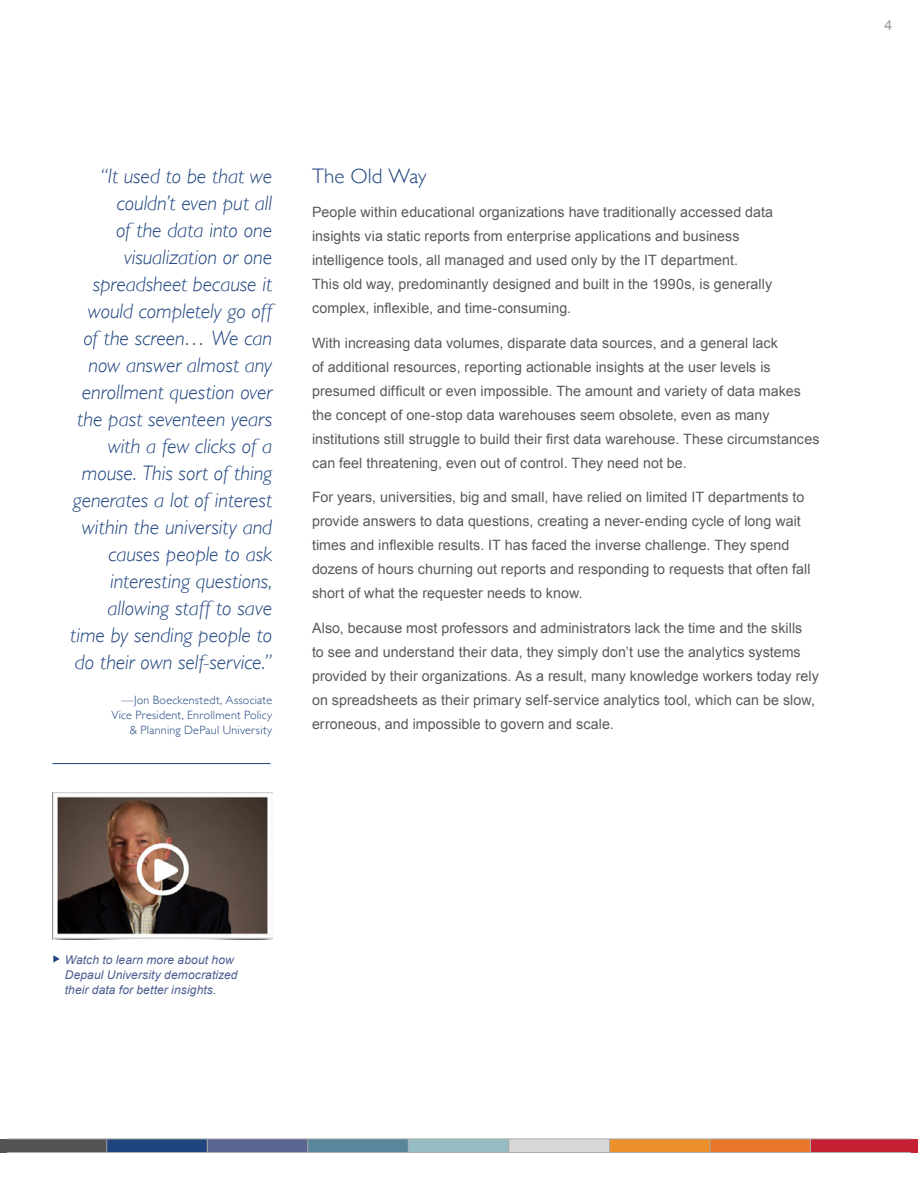
<style>
.page{position:relative;width:918px;height:1188px;background:#fff}
.page>*{position:absolute;margin:0;border:0;box-sizing:border-box;transform-origin:0 0}
.t1{font:italic 300 21px/27px "Gill Sans";color:#1f447e;text-align:right}
.t2{font:300 21px "Gill Sans";color:#1f447e}
.t3{font:14.25px/24px "Arial";letter-spacing:.005em;color:#58595b}
.t4{font:14.25px "Arial";color:#9b9b9b}
.t5{font:300 12px/15px "Gill Sans";letter-spacing:.02em;color:#1f447e;text-align:right}
.t6{font:italic 12px/15px "Arial";letter-spacing:.01em;color:#4b5c8f}
</style>
<div class="page">
<div style="left:810px;top:1139px;width:108px;height:13px;background:#c62035"></div>
<div style="left:710px;top:1139px;width:100px;height:13px;background:#e8762b"></div>
<div style="left:609px;top:1139px;width:101px;height:13px;background:#eb902b"></div>
<div style="left:509px;top:1139px;width:100px;height:13px;background:#d9d8d7"></div>
<div style="left:408px;top:1139px;width:101px;height:14px;background:#96bcc4"></div>
<div style="left:308px;top:1139px;width:100px;height:14px;background:#59869a"></div>
<div style="left:207px;top:1139px;width:101px;height:14px;background:#5a6590"></div>
<div style="left:107px;top:1139px;width:100px;height:14px;background:#1f447e"></div>
<div style="left:0;top:1139px;width:107px;height:14px;background:#545454"></div>
<hr style="left:7px;top:1139px;width:904px;height:1px;background:#acacac">
<svg style="left:810px;top:1140px;width:1px;height:12px"></svg>
<svg style="left:710px;top:1139px;width:1px;height:13px"></svg>
<svg style="left:609px;top:1140px;width:1px;height:12px"></svg>
<svg style="left:508px;top:1140px;width:1px;height:12px"></svg>
<svg style="left:408px;top:1140px;width:1px;height:12px"></svg>
<svg style="left:307px;top:1139px;width:1px;height:13px"></svg>
<svg style="left:207px;top:1139px;width:1px;height:13px"></svg>
<svg style="left:106px;top:1139px;width:1px;height:13px"></svg>
<hr style="left:7px;top:1152px;width:904px;height:1px;background:#acacac">
<hr style="left:52px;top:763px;width:219px;height:1px;background:#1f447e">
<svg style="left:53px;top:955px;width:7px;height:8px"></svg>
<img style="left:52px;top:792px;width:220px;height:148px">
<p class="t1" style="left:70px;top:163px;width:203px">“It used to be that we couldn’t even put all<br>of the data into one visualization or one spreadsheet because it would completely go off of the screen… We can now answer almost any enrollment question over the past seventeen years with a few clicks of a mouse. This sort of thing generates a lot of interest within the university and causes people to ask interesting questions, allowing staff to save time by sending people to do their own self-service.”</p>
<p class="t5" style="left:111px;top:692px;width:162px">—Jon Boeckenstedt, Associate<br>Vice President, Enrollment Policy &amp; Planning DePaul University</p>
<h1 class="t2" style="left:312px;top:160px;width:116px">The Old Way</h1>
<p class="t3" style="left:312px;top:201px;width:463px">People within educational organizations have traditionally accessed data insights via static reports from enterprise applications and business intelligence tools, all managed and used only by the IT department.<br>This old way, predominantly designed and built in the 1990s, is generally complex, inflexible, and time-consuming.</p>
<p class="t3" style="left:312px;top:331px;width:509px">With increasing data volumes, disparate data sources, and a general lack<br>of additional resources, reporting actionable insights at the user levels is presumed difficult or even impossible. The amount and variety of data makes the concept of one-stop data warehouses seem obsolete, even as many institutions still struggle to build their first data warehouse. These circumstances can feel threatening, even out of control. They need not be.</p>
<p class="t3" style="left:312px;top:486px;width:500px">For years, universities, big and small, have relied on limited IT departments to provide answers to data questions, creating a never-ending cycle of long wait times and inflexible results. IT has faced the inverse challenge. They spend dozens of hours churning out reports and responding to requests that often fall short of what the requester needs to know.</p>
<p class="t3" style="left:312px;top:616px;width:508px">Also, because most professors and administrators lack the time and the skills<br>to see and understand their data, they simply don’t use the analytics systems provided by their organizations. As a result, many knowledge workers today rely on spreadsheets as their primary self-service analytics tool, which can be slow, erroneous, and impossible to govern and scale.</p>
<p class="t4" style="left:885px;top:15px;width:9px">4</p>
<p class="t6" style="left:65px;top:953px;width:174px">Watch to learn more about how<br>Depaul University democratized their data for better insights.</p>
</div>
